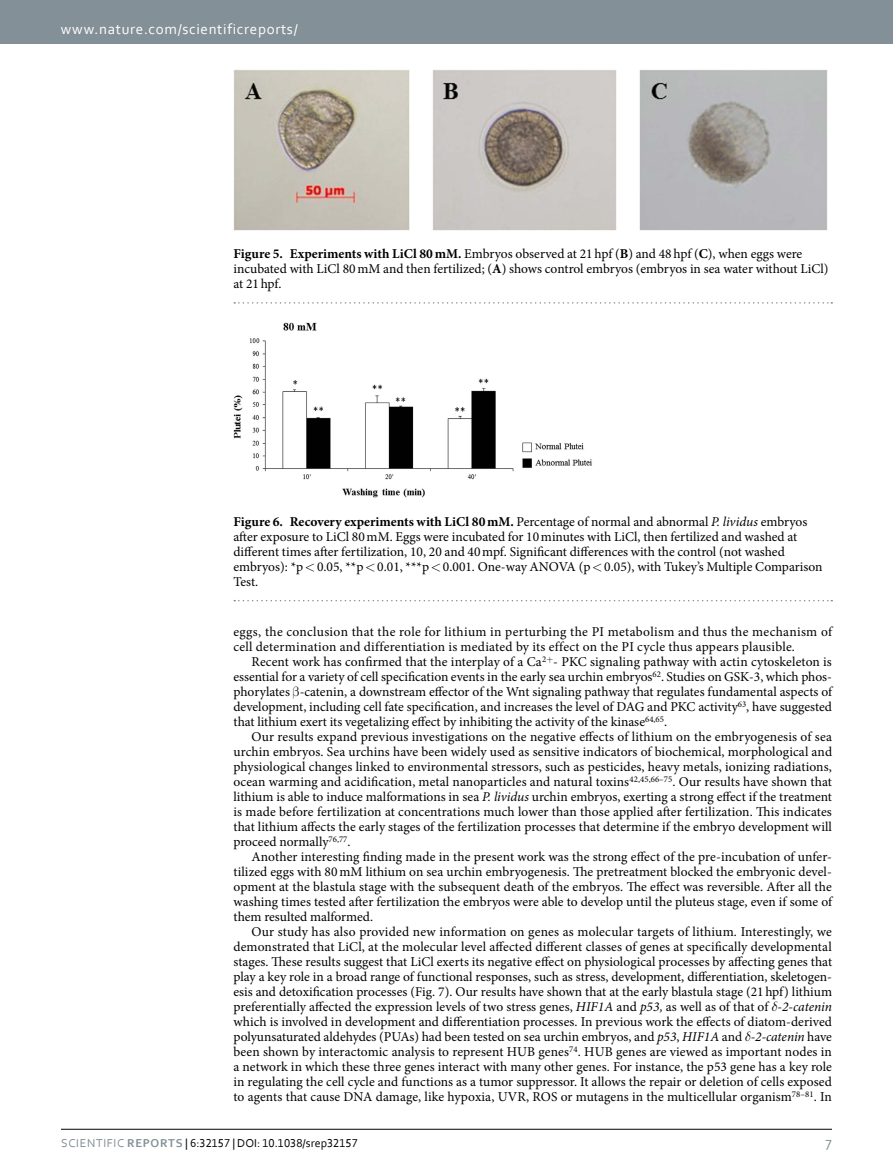
<style>
.page{position:relative;width:893px;height:1174px;background:#fff}
.page>*{position:absolute;margin:0;border:0;box-sizing:border-box;transform-origin:0 0}
.t1{font:15px "Corbel";letter-spacing:.045em;color:#fff}
.t2{font:15px "Corbel";color:#839097}
.t3{font:13.5px/15px "Minion Pro";color:#000;text-align:justify}
.t4{font:13.5px/15px "Minion Pro";letter-spacing:.02em;color:#000}
.t5{font:12px "Corbel";color:#000}
.s1{font-weight:700}
.s2{font-style:italic}
.s3{color:#839097}
.s4{font-weight:700;color:#839097}
</style>
<div class="page">
<div style="left:0;top:0;width:893px;height:43px;background:#839097"></div>
<hr style="left:61px;top:1129px;width:771px;height:1px;background:#000">
<img style="left:233px;top:70px;width:594px;height:160px">
<svg style="left:234px;top:302px;width:598px;height:2px"></svg>
<img style="left:233px;top:322px;width:359px;height:176px">
<svg style="left:234px;top:600px;width:598px;height:1px"></svg>
<p class="t1" style="left:61px;top:19px;width:238px">www.nature.com/scientificreports/</p>
<p class="t3" style="left:233px;top:246px;width:597px;text-align:left"><span class="s1">Figure 5. Experiments with LiCl 80mM.</span> Embryos observed at 21hpf (<span class="s1">B</span>) and 48hpf (<span class="s1">C</span>), when eggs were incubated with LiCl 80mM and then fertilized; (<span class="s1">A</span>) shows control embryos (embryos in sea water without LiCl) at 21hpf.</p>
<p class="t3" style="left:233px;top:514px;width:591px;text-align:left"><span class="s1">Figure 6. Recovery experiments with LiCl 80mM.</span> Percentage of normal and abnormal <span class="s2">P. lividus</span> embryos after exposure to LiCl 80mM. Eggs were incubated for 10minutes with LiCl, then fertilized and washed at different times after fertilization, 10, 20 and 40mpf. Significant differences with the control (not washed embryos): *p 0.05, **p 0.01, ***p 0.001. One-way ANOVA (p 0.05), with Tukey’s Multiple Comparison Test.</p>
<p class="t4" style="left:233px;top:624px;width:600px">eggs, the conclusion that the role for lithium in perturbing the PI metabolism and thus the mechanism of cell determination and differentiation is mediated by its effect on the PI cycle thus appears plausible.</p>
<p class="t3" style="left:233px;top:654px;width:600px;text-indent:18px">Recent work has confirmed that the interplay of a Ca<sup>2</sup> - PKC signaling pathway with actin cytoskeleton is essential for a variety of cell specification events in the early sea urchin embryos<sup>62</sup>. Studies on GSK-3, which phos&shy;phorylates -catenin, a downstream effector of the Wnt signaling pathway that regulates fundamental aspects of development, including cell fate specification, and increases the level of DAG and PKC activity<sup>63</sup>, have suggested that lithium exert its vegetalizing effect by inhibiting the activity of the kinase<sup>64,65</sup>.</p>
<p class="t3" style="left:233px;top:729px;width:600px;text-indent:18px">Our results expand previous investigations on the negative effects of lithium on the embryogenesis of sea urchin embryos. Sea urchins have been widely used as sensitive indicators of biochemical, morphological and physiological changes linked to environmental stressors, such as pesticides, heavy metals, ionizing radiations, ocean warming and acidification, metal nanoparticles and natural toxins<sup>42,45,66–75</sup>. Our results have shown that lithium is able to induce malformations in sea <span class="s2">P. lividus</span> urchin embryos, exerting a strong effect if the treatment is made before fertilization at concentrations much lower than those applied after fertilization. This indicates that lithium affects the early stages of the fertilization processes that determine if the embryo development will proceed normally<sup>76,77</sup>.</p>
<p class="t3" style="left:233px;top:849px;width:600px;text-indent:18px">Another interesting finding made in the present work was the strong effect of the pre-incubation of unfer&shy;tilized eggs with 80 mM lithium on sea urchin embryogenesis. The pretreatment blocked the embryonic devel&shy;opment at the blastula stage with the subsequent death of the embryos. The effect was reversible. After all the washing times tested after fertilization the embryos were able to develop until the pluteus stage, even if some of them resulted malformed.</p>
<p class="t3" style="left:233px;top:924px;width:600px;text-indent:18px">Our study has also provided new information on genes as molecular targets of lithium. Interestingly, we demonstrated that LiCl, at the molecular level affected different classes of genes at specifically developmental stages. These results suggest that LiCl exerts its negative effect on physiological processes by affecting genes that play a key role in a broad range of functional responses, such as stress, development, differentiation, skeletogen&shy;esis and detoxification processes (Fig. 7). Our results have shown that at the early blastula stage (21hpf) lithium preferentially affected the expression levels of two stress genes, <span class="s2">HIF1A</span> and <span class="s2">p53,</span> as well as of that of <span class="s2">-2-catenin </span>which is involved in development and differentiation processes. In previous work the effects of diatom-derived polyunsaturated aldehydes (PUAs) had been tested on sea urchin embryos, and <span class="s2">p53</span>, <span class="s2">HIF1A</span> and <span class="s2">-2-catenin</span> have been shown by interactomic analysis to represent HUB genes<sup>74</sup>. HUB genes are viewed as important nodes in a network in which these three genes interact with many other genes. For instance, the p53 gene has a key role in regulating the cell cycle and functions as a tumor suppressor. It allows the repair or deletion of cells exposed to agents that cause DNA damage, like hypoxia, UVR, ROS or mutagens in the multicellular organism<sup>78–81</sup>. In</p>
<p class="t5" style="left:61px;top:1135px;width:298px"><span class="s3">Scientific</span> <span class="s4">REPORTS</span> | 6:32157 | DOI: 10.1038/srep32157</p>
<p class="t2" style="left:826px;top:1132px;width:8px">7</p>
</div>
